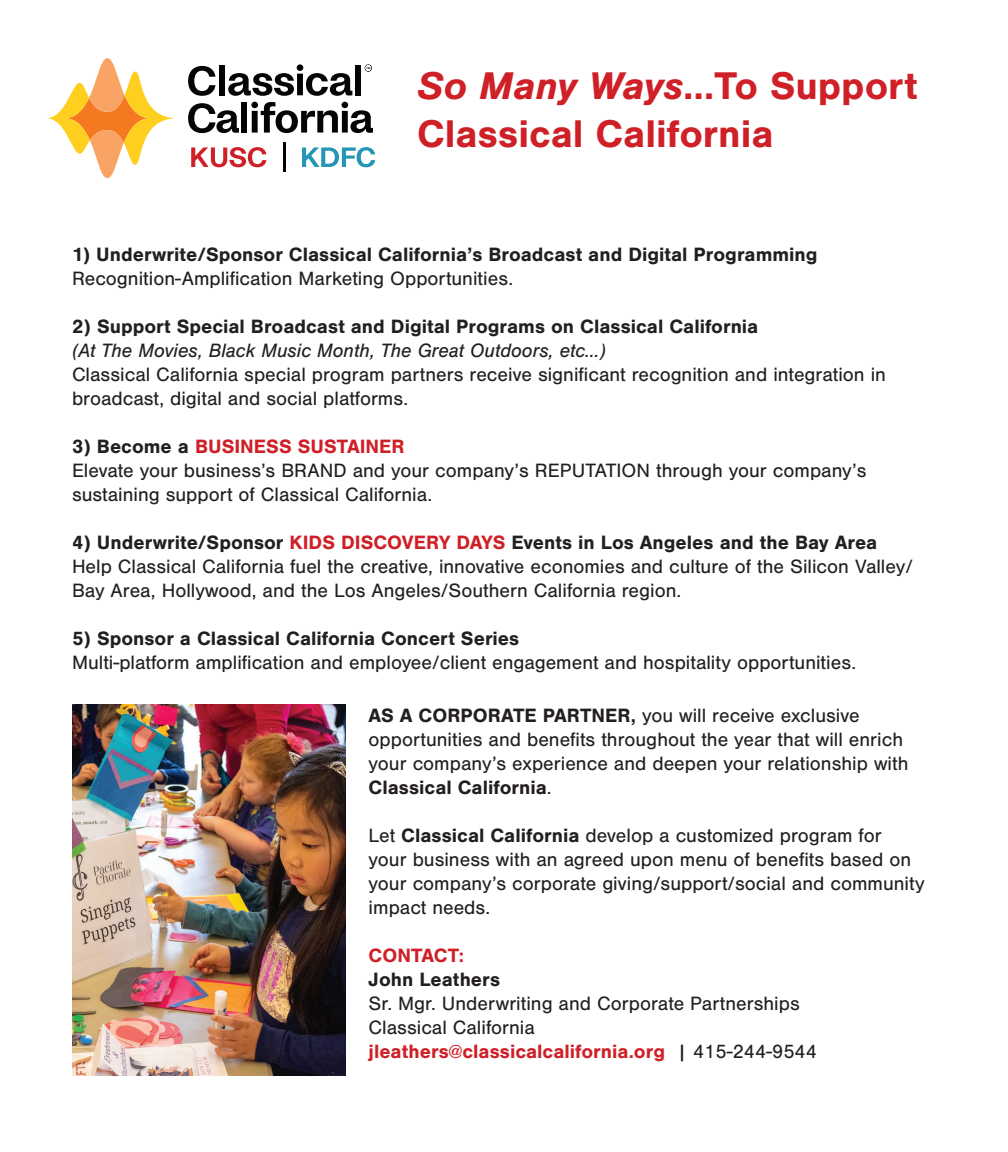
<style>
.page{position:relative;width:1008px;height:1152px;background:#fff}
.page>*{position:absolute;margin:0;border:0;box-sizing:border-box;transform-origin:0 0}
.t1{font:700 40px/48px "Nimbus San";color:#cf2027}
.t2{font:20px/24px "Nimbus San";color:#231f20}
.t3{font:700 20px "Nimbus San";color:#231f20}
.t4{font:italic 20px "Nimbus San";color:#231f20}
.t5{font:700 20px "Nimbus San";color:#cf2027}
.s1{font-style:italic}
.s2{font-weight:700}
.s3{font-weight:700;color:#cf2027}
</style>
<div class="page">
<svg style="left:47px;top:58px;width:129px;height:120px"></svg>
<svg style="left:302px;top:147px;width:73px;height:20px"></svg>
<svg style="left:191px;top:147px;width:75px;height:20px"></svg>
<hr style="left:283px;top:142px;width:2px;height:30px;background:#040503">
<svg style="left:188px;top:66px;width:27px;height:30px"></svg>
<div style="left:219px;top:65px;width:6px;height:30px;background:#040503"></div>
<svg style="left:228px;top:64px;width:124px;height:32px"></svg>
<div style="left:355px;top:65px;width:6px;height:30px;background:#040503"></div>
<svg style="left:188px;top:103px;width:51px;height:30px"></svg>
<div style="left:241px;top:102px;width:6px;height:31px;background:#040503"></div>
<svg style="left:251px;top:102px;width:122px;height:31px"></svg>
<svg style="left:365px;top:64px;width:7px;height:8px"></svg>
<img style="left:72px;top:704px;width:274px;height:372px">
<h1 class="t1" style="left:417px;top:62px;width:502px"><span class="s1">So Many Ways</span>…To Support<br>Classical California</h1>
<p class="t3" style="left:72px;top:243px;width:747px">1) Underwrite/Sponsor Classical California’s Broadcast and Digital Programming</p>
<p class="t2" style="left:72px;top:267px;width:443px">Recognition-Amplification Marketing Opportunities.</p>
<p class="t3" style="left:72px;top:315px;width:688px">2) Support Special Broadcast and Digital Programs on Classical California</p>
<p class="t4" style="left:72px;top:339px;width:536px">(At The Movies, Black Music Month, The Great Outdoors, etc…)</p>
<p class="t2" style="left:72px;top:363px;width:816px">Classical California special program partners receive significant recognition and integration in broadcast, digital and social platforms.</p>
<p class="t2" style="left:72px;top:435px;width:796px"><span class="s2">3) Become a</span> <span class="s3">BUSINESS SUSTAINER<br></span>Elevate your business’s BRAND and your company’s REPUTATION through your company’s sustaining support of Classical California.</p>
<p class="t2" style="left:72px;top:531px;width:842px"><span class="s2">4) Underwrite/Sponsor</span> <span class="s3">KIDS DISCOVERY DAYS</span> <span class="s2">Events in Los Angeles and the Bay Area<br></span>Help Classical California fuel the creative, innovative economies and culture of the Silicon Valley/<br>Bay Area, Hollywood, and the Los Angeles/Southern California region.</p>
<p class="t3" style="left:72px;top:627px;width:449px">5) Sponsor a Classical California Concert Series</p>
<p class="t2" style="left:72px;top:651px;width:786px">Multi-platform amplification and employee/client engagement and hospitality opportunities.</p>
<p class="t2" style="left:369px;top:704px;width:541px"><span class="s2">AS A CORPORATE PARTNER,</span> you will receive exclusive opportunities and benefits throughout the year that will enrich your company’s experience and deepen your relationship with <span class="s2">Classical California</span>.</p>
<p class="t2" style="left:369px;top:824px;width:558px">Let <span class="s2">Classical California</span> develop a customized program for your business with an agreed upon menu of benefits based on your company’s corporate giving/support/social and community impact needs.</p>
<p class="t5" style="left:369px;top:944px;width:97px">CONTACT:</p>
<p class="t3" style="left:369px;top:968px;width:133px">John Leathers</p>
<p class="t2" style="left:369px;top:992px;width:450px">Sr. Mgr. Underwriting and Corporate Partnerships<br>Classical California <span class="s3">jleathers@classicalcalifornia.org</span> | 415-244-9544</p>
</div>
